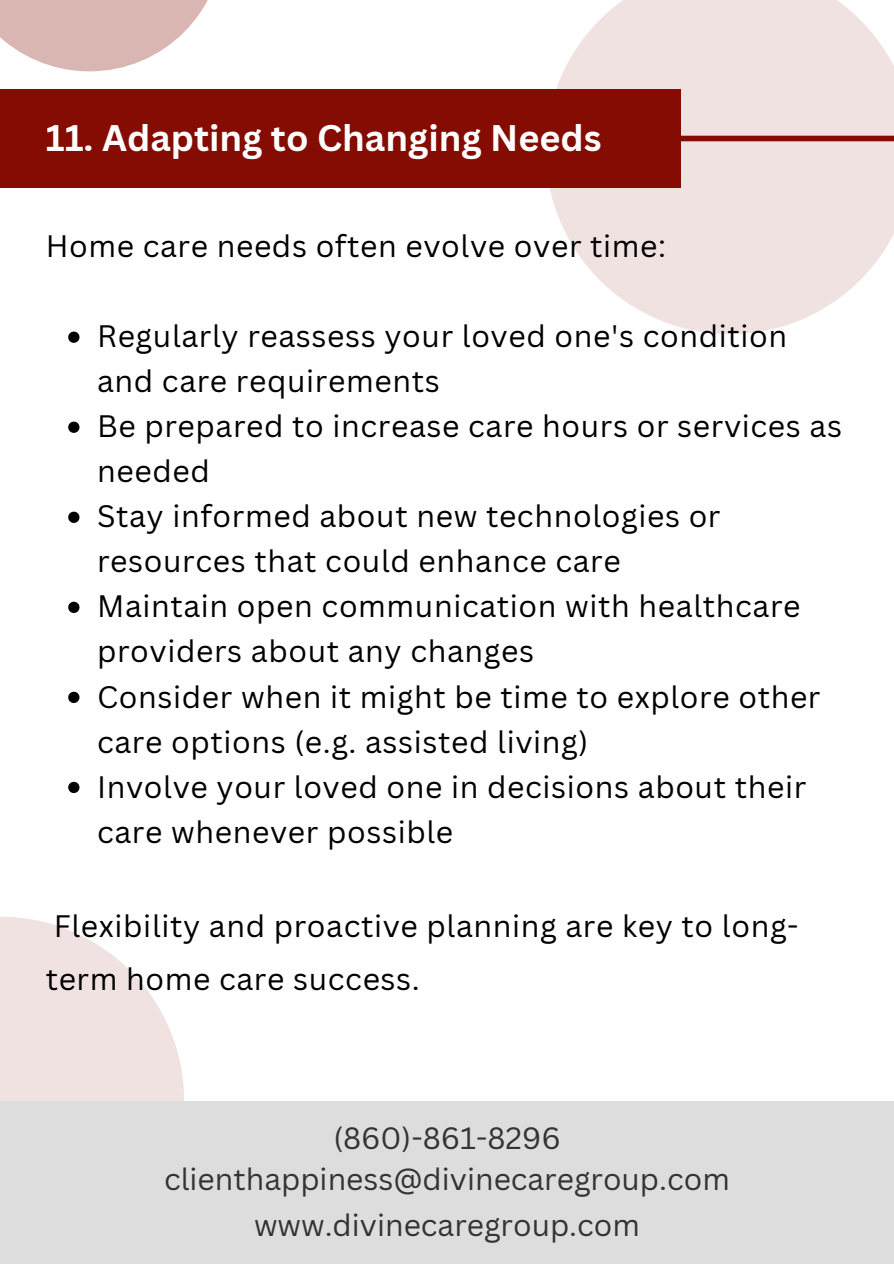
<style>
.page{position:relative;width:894px;height:1264px;background:#fff}
.page>*{position:absolute;margin:0;border:0;box-sizing:border-box;transform-origin:0 0}
.t1{font:700 36px "Canva Sans";color:#fff}
.t2{font:30.15px/45px "Canva Sans";letter-spacing:.02em;color:#000}
.t3{font:30px "Canva Sans";color:#343434}
</style>
<div class="page">
<svg style="left:550px;top:0;width:343px;height:334px;fill:#f0e2e1"></svg>
<svg style="left:0;top:917px;width:184px;height:183px;fill:#f0e2e1"></svg>
<svg style="left:0;top:0;width:208px;height:71px;fill:#dab6b3"></svg>
<div style="left:0;top:89px;width:679px;height:99px;background:#850c02"></div>
<div style="left:679px;top:136px;width:214px;height:5px;background:#850c02"></div>
<div style="left:0;top:1100px;width:893px;height:163px;background:#ddd"></div>
<svg style="left:68px;top:331px;width:11px;height:12px"></svg>
<svg style="left:68px;top:421px;width:11px;height:12px"></svg>
<svg style="left:68px;top:511px;width:11px;height:12px"></svg>
<svg style="left:68px;top:601px;width:11px;height:12px"></svg>
<svg style="left:68px;top:691px;width:11px;height:12px"></svg>
<svg style="left:68px;top:781px;width:11px;height:12px"></svg>
<p class="t1" style="left:46px;top:112px;width:557px">11. Adapting to Changing Needs</p>
<p class="t2" style="left:46px;top:223px;width:621px">Home care needs often evolve over time:</p>
<p class="t2" style="left:97px;top:313px;width:691px">Regularly reassess your loved one's condition and care requirements</p>
<p class="t2" style="left:97px;top:403px;width:746px">Be prepared to increase care hours or services as needed</p>
<p class="t2" style="left:97px;top:493px;width:624px">Stay informed about new technologies or resources that could enhance care</p>
<p class="t2" style="left:97px;top:583px;width:704px">Maintain open communication with healthcare providers about any changes</p>
<p class="t2" style="left:97px;top:673px;width:724px">Consider when it might be time to explore other care options (e.g. assisted living)</p>
<p class="t2" style="left:97px;top:763px;width:710px">Involve your loved one in decisions about their care whenever possible</p>
<p class="t2" style="left:46px;top:899px;width:754px;line-height:52.8px">Flexibility and proactive planning are key to long&shy;term home care success.</p>
<h1 class="t3" style="left:333px;top:1117px;width:229px">(860)-861-8296</h1>
<p class="t3" style="left:164px;top:1158px;width:567px">clienthappiness@divinecaregroup.com</p>
<p class="t3" style="left:254px;top:1204px;width:387px">www.divinecaregroup.com</p>
</div>
